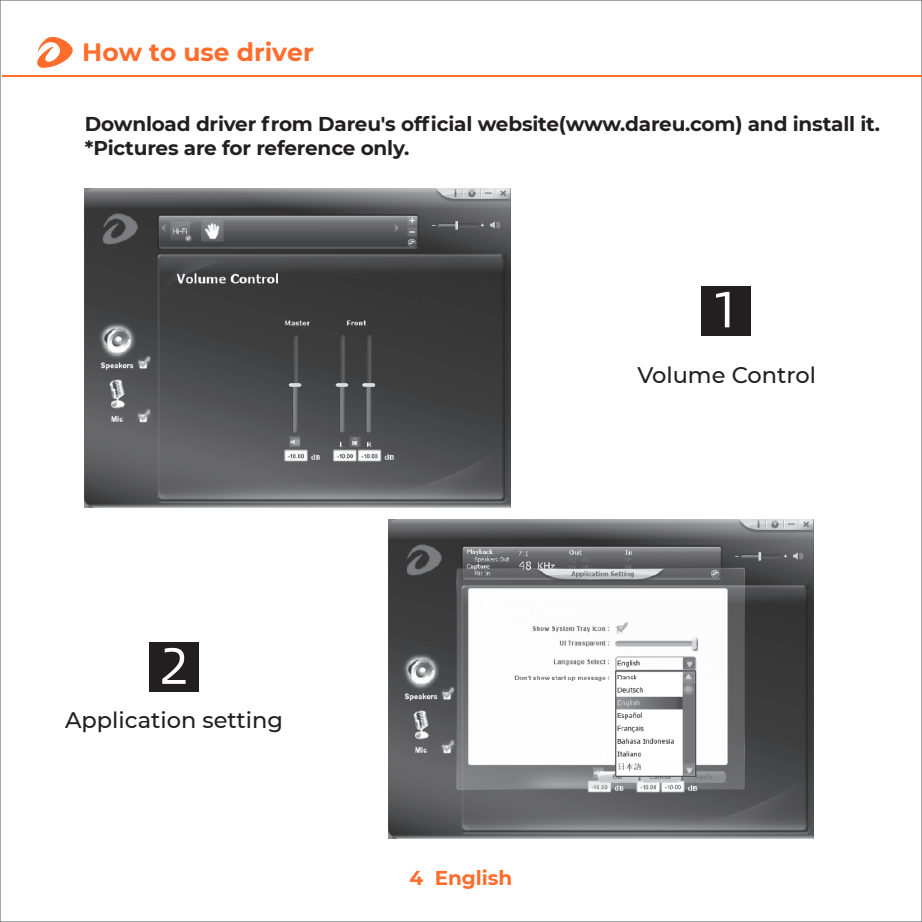
<style>
.page{position:relative;width:922px;height:922px;background:#fff}
.page>*{position:absolute;margin:0;border:0;box-sizing:border-box;transform-origin:0 0}
.t1{font:700 25px "Montserrat";color:#ff6c2c}
.t2{font:500 22.5px "Montserrat";color:#231f20}
.t3{font:700 20px/24px "Montserrat";letter-spacing:-.01em;color:#231f20}
.t4{font:700 20px "Montserrat";color:#ff6c2c}
</style>
<div class="page">
<div style="left:700px;top:286px;width:50px;height:49px;background:#231f20"></div>
<svg style="left:716px;top:292px;width:13px;height:35px"></svg>
<div style="left:149px;top:642px;width:50px;height:49px;background:#231f20"></div>
<svg style="left:162px;top:647px;width:23px;height:36px"></svg>
<img style="left:85px;top:188px;width:425px;height:319px">
<img style="left:388px;top:519px;width:425px;height:319px">
<hr style="left:2px;top:75px;width:919px;height:1px;background:#ff6c2c">
<svg style="left:37px;top:36px;width:36px;height:32px"></svg>
<p class="t1" style="left:82px;top:34px;width:233px">How to use driver</p>
<p class="t3" style="left:85px;top:111px;width:796px">Download driver from Dareu's official website(www.dareu.com) and install it. *Pictures are for reference only.</p>
<p class="t2" style="left:637px;top:359px;width:180px">Volume Control</p>
<p class="t2" style="left:65px;top:704px;width:219px">Application setting</p>
<p class="t4" style="left:409px;top:863px;width:104px">4 English</p>
</div>
